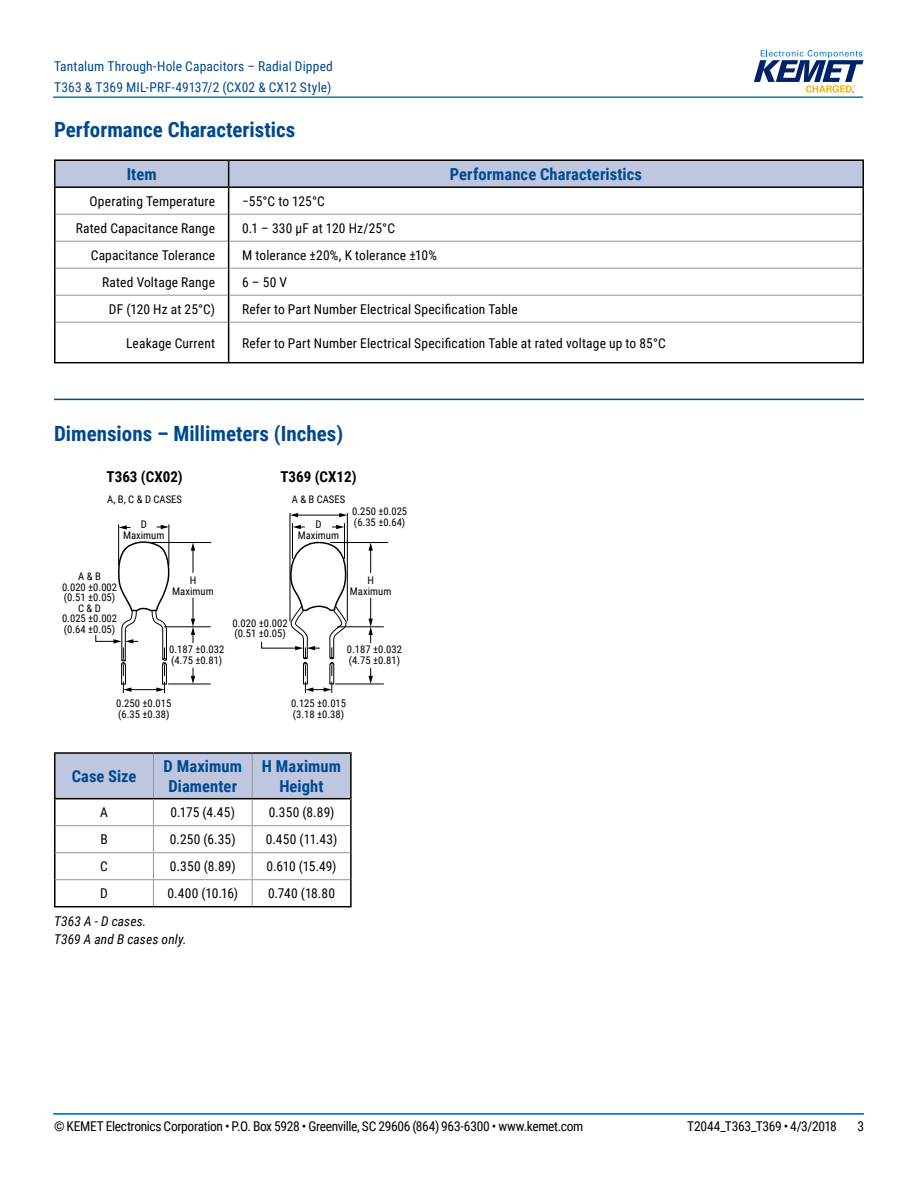
<style>
.page{position:relative;width:918px;height:1188px;background:#fff}
.page>*{position:absolute;margin:0;border:0;box-sizing:border-box;transform-origin:0 0}
.t1{font:700 21px "Roboto Condensed";color:#004990}
.t2{font:700 16.5px/19.8px "Roboto Condensed";letter-spacing:.005em;color:#004990}
.t3{font:700 15px "Roboto Condensed";color:#000}
.t4{font:13.5px "Roboto Condensed";letter-spacing:.01em;color:#000}
.t5{font:13.5px "Roboto Condensed";letter-spacing:-.025em;color:#000}
.t6{font:13.5px/21px "Roboto Condensed";letter-spacing:.01em;color:#004990}
.t7{font:italic 13.5px/18px "Roboto Condensed";letter-spacing:.01em;color:#000}
.t8{font:10.5px/10.5px "Roboto Condensed";color:#000}
</style>
<div class="page">
<hr style="left:54px;top:1113px;width:810px;height:2px;background:#007dc3">
<hr style="left:53px;top:1113px;width:810px;height:2px;background:#007dc3">
<hr style="left:53px;top:96px;width:810px;height:2px;background:#007dc3">
<svg style="left:754px;top:50px;width:110px;height:43px"></svg>
<hr style="left:54px;top:399px;width:810px;height:1px;background:#004990">
<hr style="left:862px;top:161px;width:2px;height:25px;background:#000">
<hr style="left:862px;top:188px;width:2px;height:26px;background:#000">
<hr style="left:862px;top:214px;width:2px;height:27px;background:#000">
<hr style="left:862px;top:241px;width:2px;height:27px;background:#000">
<hr style="left:862px;top:268px;width:2px;height:27px;background:#000">
<hr style="left:862px;top:295px;width:2px;height:27px;background:#000">
<hr style="left:862px;top:322px;width:2px;height:40px;background:#000">
<hr style="left:54px;top:362px;width:175px;height:1px;background:#000">
<hr style="left:229px;top:362px;width:635px;height:1px;background:#000">
<hr style="left:56px;top:322px;width:172px;height:1px;background:#939598">
<hr style="left:229px;top:322px;width:634px;height:1px;background:#939598">
<hr style="left:54px;top:186px;width:175px;height:2px;background:#000">
<hr style="left:229px;top:186px;width:635px;height:2px;background:#000">
<hr style="left:229px;top:159px;width:635px;height:2px;background:#000">
<hr style="left:54px;top:159px;width:175px;height:2px;background:#000">
<hr style="left:54px;top:161px;width:2px;height:25px;background:#000">
<hr style="left:54px;top:188px;width:2px;height:26px;background:#000">
<hr style="left:54px;top:214px;width:2px;height:27px;background:#000">
<hr style="left:54px;top:241px;width:2px;height:27px;background:#000">
<hr style="left:54px;top:268px;width:2px;height:27px;background:#000">
<hr style="left:54px;top:295px;width:2px;height:27px;background:#000">
<svg style="left:55px;top:160px;width:808px;height:162px"></svg>
<hr style="left:54px;top:322px;width:2px;height:40px;background:#000">
<hr style="left:228px;top:322px;width:1px;height:40px;background:#000">
<svg style="left:95px;top:513px;width:294px;height:181px"></svg>
<hr style="left:54px;top:752px;width:99px;height:2px;background:#000">
<hr style="left:54px;top:754px;width:2px;height:44px;background:#000">
<hr style="left:153px;top:752px;width:99px;height:2px;background:#000">
<hr style="left:252px;top:752px;width:100px;height:2px;background:#000">
<hr style="left:350px;top:754px;width:2px;height:44px;background:#000">
<hr style="left:54px;top:798px;width:99px;height:1px;background:#000">
<hr style="left:54px;top:799px;width:2px;height:27px;background:#000">
<hr style="left:252px;top:798px;width:100px;height:1px;background:#000">
<hr style="left:350px;top:799px;width:2px;height:27px;background:#000">
<hr style="left:54px;top:826px;width:2px;height:27px;background:#000">
<hr style="left:350px;top:826px;width:2px;height:27px;background:#000">
<hr style="left:54px;top:853px;width:2px;height:27px;background:#000">
<hr style="left:350px;top:853px;width:2px;height:27px;background:#000">
<hr style="left:54px;top:880px;width:2px;height:26px;background:#000">
<hr style="left:350px;top:880px;width:2px;height:26px;background:#000">
<hr style="left:54px;top:906px;width:99px;height:1px;background:#000">
<hr style="left:153px;top:906px;width:99px;height:1px;background:#000">
<hr style="left:252px;top:906px;width:100px;height:1px;background:#000">
<svg style="left:55px;top:753px;width:296px;height:153px"></svg>
<p class="t6" style="left:54px;top:55px;width:280px">Tantalum Through-Hole Capacitors – Radial Dipped<br>T363 &amp; T369 MIL-PRF-49137/2 (CX02 &amp; CX12 Style)</p>
<h1 class="t1" style="left:54px;top:115px;width:243px">Performance Characteristics</h1>
<p class="t2" style="left:127px;top:164px;width:31px">Item</p>
<p class="t2" style="left:450px;top:164px;width:194px">Performance Characteristics</p>
<p class="t4" style="left:90px;top:192px;width:127px">Operating Temperature</p>
<p class="t4" style="left:242px;top:192px;width:84px">−55°C to 125°C</p>
<p class="t4" style="left:76px;top:219px;width:141px">Rated Capacitance Range</p>
<p class="t4" style="left:242px;top:219px;width:154px">0.1 – 330 μF at 120 Hz/25°C</p>
<p class="t4" style="left:91px;top:246px;width:126px">Capacitance Tolerance</p>
<p class="t4" style="left:242px;top:246px;width:196px">M tolerance ±20%, K tolerance ±10%</p>
<p class="t4" style="left:102px;top:273px;width:114px">Rated Voltage Range</p>
<p class="t4" style="left:242px;top:273px;width:46px">6 – 50 V</p>
<p class="t4" style="left:109px;top:300px;width:108px">DF (120 Hz at 25°C)</p>
<p class="t4" style="left:242px;top:300px;width:277px">Refer to Part Number Electrical Specification Table</p>
<p class="t4" style="left:126px;top:333px;width:91px">Leakage Current</p>
<p class="t4" style="left:242px;top:333px;width:425px">Refer to Part Number Electrical Specification Table at rated voltage up to 85°C</p>
<h1 class="t1" style="left:54px;top:418px;width:291px">Dimensions – Millimeters (Inches)</h1>
<p class="t3" style="left:107px;top:466px;width:78px">T363 (CX02)</p>
<p class="t8" style="left:107px;top:493px;width:76px">A, B, C &amp; D CASES</p>
<p class="t3" style="left:280px;top:466px;width:78px">T369 (CX12)</p>
<p class="t8" style="left:292px;top:493px;width:55px">A &amp; B CASES</p>
<p class="t8" style="left:352px;top:506px;width:57px">0.250 ±0.025 (6.35 ±0.64)</p>
<p class="t8" style="left:123px;top:518px;width:43px;line-height:10.9px;text-align:center">D<br>Maximum</p>
<p class="t8" style="left:298px;top:518px;width:43px;line-height:10.9px;text-align:center">D<br>Maximum</p>
<p class="t8" style="left:172px;top:575px;width:43px;text-align:center">H<br>Maximum</p>
<p class="t8" style="left:350px;top:575px;width:43px;text-align:center">H<br>Maximum</p>
<p class="t8" style="left:62px;top:571px;width:57px;text-align:center">A &amp; B<br>0.020 ±0.002 (0.51 ±0.05)<br>C &amp; D<br>0.025 ±0.002 (0.64 ±0.05)</p>
<p class="t8" style="left:233px;top:617px;width:57px">0.020 ±0.002 (0.51 ±0.05)</p>
<p class="t8" style="left:169px;top:644px;width:57px">0.187 ±0.032 (4.75 ±0.81)</p>
<p class="t8" style="left:347px;top:644px;width:57px">0.187 ±0.032 (4.75 ±0.81)</p>
<p class="t8" style="left:116px;top:698px;width:57px">0.250 ±0.015 (6.35 ±0.38)</p>
<p class="t8" style="left:291px;top:698px;width:57px">0.125 ±0.015 (3.18 ±0.38)</p>
<p class="t2" style="left:72px;top:766px;width:66px">Case Size</p>
<p class="t2" style="left:164px;top:756px;width:80px">D Maximum<br>Diamenter</p>
<p class="t2" style="left:262px;top:756px;width:81px;text-align:center">H Maximum<br>Height</p>
<p class="t4" style="left:100px;top:803px;width:9px">A</p>
<p class="t4" style="left:171px;top:803px;width:66px">0.175 (4.45)</p>
<p class="t4" style="left:269px;top:803px;width:67px">0.350 (8.89)</p>
<p class="t4" style="left:100px;top:830px;width:9px">B</p>
<p class="t4" style="left:170px;top:830px;width:68px">0.250 (6.35)</p>
<p class="t4" style="left:266px;top:830px;width:73px">0.450 (11.43)</p>
<p class="t4" style="left:100px;top:857px;width:9px">C</p>
<p class="t4" style="left:170px;top:857px;width:67px">0.350 (8.89)</p>
<p class="t4" style="left:267px;top:857px;width:72px">0.610 (15.49)</p>
<p class="t4" style="left:100px;top:884px;width:9px">D</p>
<p class="t4" style="left:168px;top:884px;width:72px">0.400 (10.16)</p>
<p class="t4" style="left:268px;top:884px;width:69px">0.740 (18.80</p>
<p class="t7" style="left:54px;top:912px;width:134px">T363 A - D cases.<br>T369 A and B cases only.</p>
<p class="t5" style="left:54px;top:1116px;width:531px">© KEMET Electronics Corporation • P.O. Box 5928 • Greenville, SC 29606 (864) 963-6300 • www.kemet.com</p>
<p class="t5" style="left:687px;top:1116px;width:151px">T2044_T363_T369 • 4/3/2018</p>
<p class="t4" style="left:857px;top:1116px;width:8px">3</p>
</div>
